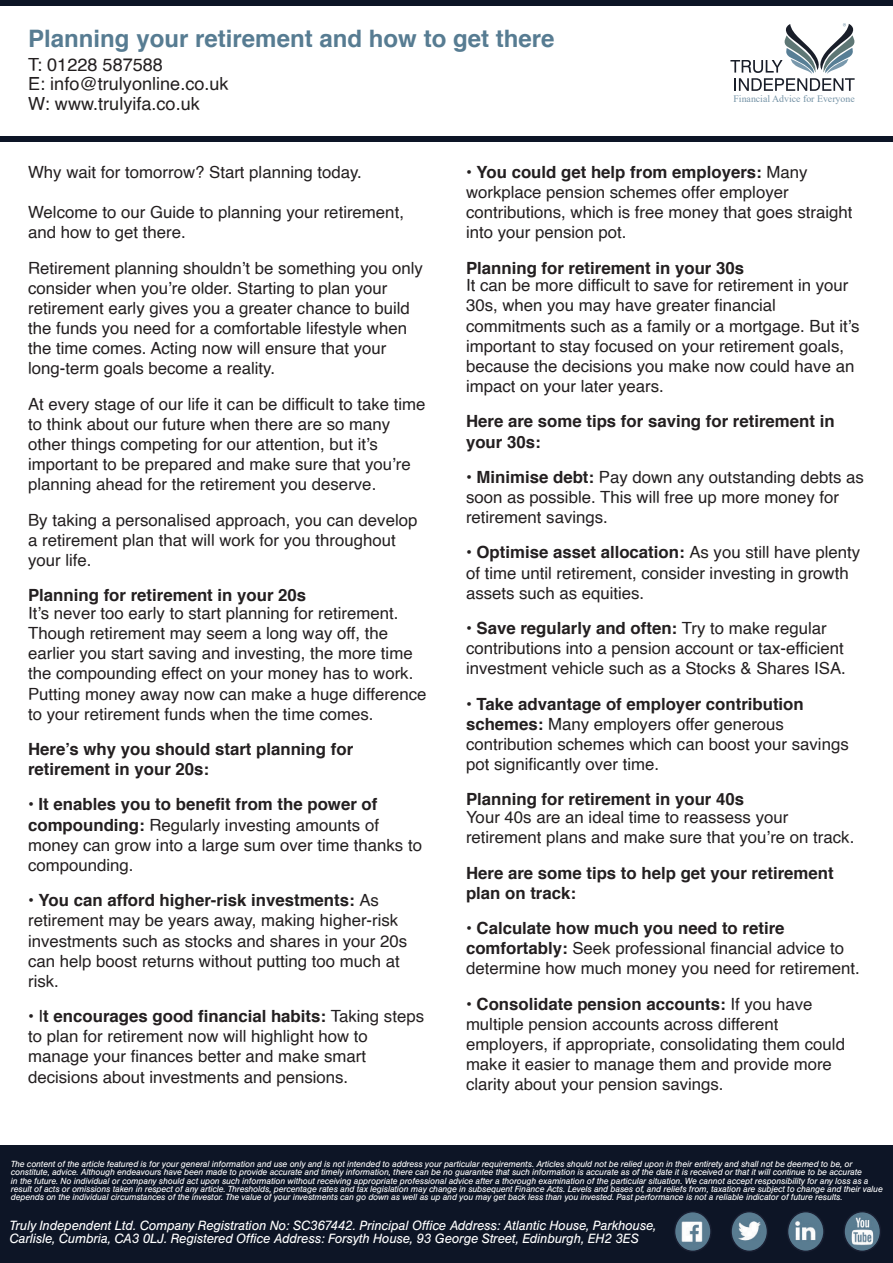
<style>
.page{position:relative;width:893px;height:1263px;background:#fff}
.page>*{position:absolute;margin:0;border:0;box-sizing:border-box;transform-origin:0 0}
.t1{font:700 24px "Helvetica";color:#577c92}
.t2{font:18.15px/19.2px "Helvetica";color:#231f20}
.t3{font:16.8px/20.1px "Helvetica";color:#231f20}
.t4{font:700 16.8px/20.1px "Helvetica";color:#231f20}
.t5{font:italic 13.2px/12.8px "Helvetica BQ";color:#fff}
.t6{font:9.9px "Times New Roman";color:#7694a7}
.t7{font:italic 8.7px/8.4px "Helvetica BQ";color:#fff}
.s1{font-weight:700}
</style>
<div class="page">
<div style="left:0;top:1146px;width:893px;height:117px;background:#0d1526"></div>
<img style="left:677px;top:1214px;width:32px;height:35px">
<div style="left:674px;top:1211px;width:38px;height:41px;border:2px solid #181e31;border-radius:50%"></div>
<img style="left:733px;top:1214px;width:32px;height:35px">
<div style="left:730px;top:1211px;width:38px;height:41px;border:2px solid #181e31;border-radius:50%"></div>
<img style="left:790px;top:1214px;width:32px;height:35px">
<div style="left:787px;top:1211px;width:38px;height:41px;border:2px solid #181e31;border-radius:50%"></div>
<img style="left:846px;top:1214px;width:32px;height:35px">
<div style="left:843px;top:1211px;width:38px;height:41px;border:2px solid #181e31;border-radius:50%"></div>
<div style="left:0;top:0;width:893px;height:6px;background:#0d1526"></div>
<div style="left:0;top:136px;width:893px;height:6px;background:#0d1526"></div>
<svg style="left:730px;top:23px;width:125px;height:68px"></svg>
<h1 class="t1" style="left:28px;top:19px;width:528px">Planning your retirement and how to get there</h1>
<p class="t2" style="left:28px;top:56px;width:202px">T: 01228 587588<br>E: info@trulyonline.co.uk<br>W: www.trulyifa.co.uk</p>
<p class="t6" style="left:733px;top:92px;width:123px">Financial Advice for Everyone</p>
<p class="t3" style="left:28px;top:162px;width:335px">Why wait for tomorrow? Start planning today.</p>
<p class="t3" style="left:28px;top:203px;width:377px">Welcome to our Guide to planning your retirement, and how to get there.</p>
<p class="t3" style="left:28px;top:258px;width:396px">Retirement planning shouldn’t be something you only consider when you’re older. Starting to plan your retirement early gives you a greater chance to build the funds you need for a comfortable lifestyle when the time comes. Acting now will ensure that your long-term goals become a reality.</p>
<p class="t3" style="left:28px;top:394px;width:399px">At every stage of our life it can be difficult to take time to think about our future when there are so many other things competing for our attention, but it’s important to be prepared and make sure that you’re planning ahead for the retirement you deserve.</p>
<p class="t3" style="left:28px;top:510px;width:391px">By taking a personalised approach, you can develop a retirement plan that will work for you throughout your life.</p>
<p class="t4" style="left:28px;top:585px;width:280px">Planning for retirement in your 20s</p>
<p class="t3" style="left:28px;top:603px;width:400px">It’s never too early to start planning for retirement.<br>Though retirement may seem a long way off, the earlier you start saving and investing, the more time the compounding effect on your money has to work.<br>Putting money away now can make a huge difference to your retirement funds when the time comes.</p>
<p class="t4" style="left:28px;top:739px;width:327px">Here’s why you should start planning for retirement in your 20s:</p>
<p class="t3" style="left:28px;top:795px;width:395px">• <span class="s1">It enables you to benefit from the power of compounding:</span> Regularly investing amounts of money can grow into a large sum over time thanks to compounding.</p>
<p class="t3" style="left:28px;top:891px;width:380px">• <span class="s1">You can afford higher-risk investments:</span> As retirement may be years away, making higher-risk investments such as stocks and shares in your 20s can help boost returns without putting too much at risk.</p>
<p class="t3" style="left:28px;top:1007px;width:398px">• I<span class="s1">t encourages good financial habits:</span> Taking steps to plan for retirement now will highlight how to manage your finances better and make smart decisions about investments and pensions.</p>
<p class="t3" style="left:466px;top:162px;width:388px">• <span class="s1">You could get help from employers:</span> Many workplace pension schemes offer employer contributions, which is free money that goes straight into your pension pot.</p>
<p class="t4" style="left:466px;top:258px;width:280px">Planning for retirement in your 30s</p>
<p class="t3" style="left:466px;top:276px;width:395px">It can be more difficult to save for retirement in your 30s, when you may have greater financial commitments such as a family or a mortgage. But it’s important to stay focused on your retirement goals, because the decisions you make now could have an impact on your later years.</p>
<p class="t4" style="left:466px;top:412px;width:370px">Here are some tips for saving for retirement in your 30s:</p>
<p class="t3" style="left:466px;top:467px;width:399px">• <span class="s1">Minimise debt:</span> Pay down any outstanding debts as soon as possible. This will free up more money for retirement savings.</p>
<p class="t3" style="left:466px;top:543px;width:396px">• <span class="s1">Optimise asset allocation:</span> As you still have plenty of time until retirement, consider investing in growth assets such as equities.</p>
<p class="t3" style="left:466px;top:619px;width:381px">• <span class="s1">Save regularly and often:</span> Try to make regular contributions into a pension account or tax-efficient investment vehicle such as a Stocks &amp; Shares ISA.</p>
<p class="t3" style="left:466px;top:694px;width:384px">• <span class="s1">Take advantage of employer contribution schemes:</span> Many employers offer generous contribution schemes which can boost your savings pot significantly over time.</p>
<p class="t4" style="left:466px;top:790px;width:280px">Planning for retirement in your 40s</p>
<p class="t3" style="left:466px;top:808px;width:390px">Your 40s are an ideal time to reassess your retirement plans and make sure that you’re on track.</p>
<p class="t4" style="left:466px;top:863px;width:369px">Here are some tips to help get your retirement plan on track:</p>
<p class="t3" style="left:466px;top:918px;width:395px">• <span class="s1">Calculate how much you need to retire comfortably:</span> Seek professional financial advice to determine how much money you need for retirement.</p>
<p class="t3" style="left:466px;top:994px;width:380px">• <span class="s1">Consolidate pension accounts:</span> If you have multiple pension accounts across different employers, if appropriate, consolidating them could make it easier to manage them and provide more clarity about your pension savings.</p>
<p class="t7" style="left:11px;top:1160px;width:873px">The content of the article featured is for your general information and use only and is not intended to address your particular requirements. Articles should not be relied upon in their entirety and shall not be deemed to be, or constitute, advice. Although endeavours have been made to provide accurate and timely information, there can be no guarantee that such information is accurate as of the date it is received or that it will continue to be accurate<br>in the future. No individual or company should act upon such information without receiving appropriate professional advice after a thorough examination of the particular situation. We cannot accept responsibility for any loss as a result of acts or omissions taken in respect of any article. Thresholds, percentage rates and tax legislation may change in subsequent Finance Acts. Levels and bases of, and reliefs from, taxation are subject to change and their value depends on the individual circumstances of the investor. The value of your investments can go down as well as up and you may get back less than you invested. Past performance is not a reliable indicator of future results.</p>
<p class="t5" style="left:9px;top:1219px;width:648px">Truly Independent Ltd. Company Registration No: SC367442. Principal Office Address: Atlantic House, Parkhouse,<br>Carlisle, Cumbria, CA3 0LJ. Registered Office Address: Forsyth House, 93 George Street, Edinburgh, EH2 3ES</p>
</div>
